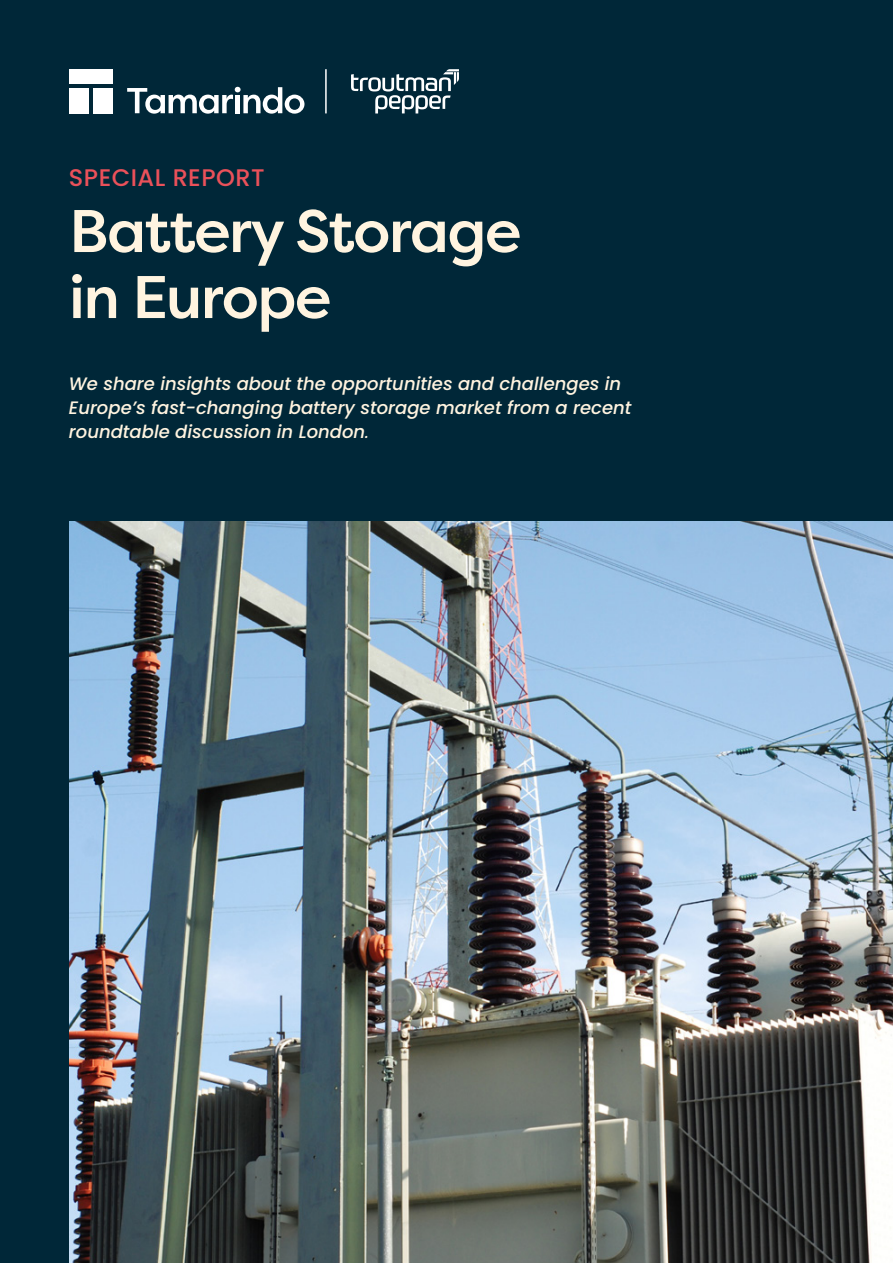
<style>
.page{position:relative;width:893px;height:1263px;background:#002738}
.page>*{position:absolute;margin:0;border:0;box-sizing:border-box;transform-origin:0 0}
.s-heading-l_-_40px{font:500 60px/66px "Filson Pro";letter-spacing:-.025em;color:#fff4e0}
.c-caps-m-16px{font:500 24px "Poppins";letter-spacing:.02em;color:#ea515a}
.w-text-s-12px{font:italic 500 18px/24px "Poppins";color:#fff4e0}
.s1{font-weight:400}
</style>
<div class="page">
<div style="left:93px;top:88px;width:20px;height:25px;background:#fff"></div>
<div style="left:69px;top:88px;width:20px;height:25px;background:#fff"></div>
<div style="left:69px;top:69px;width:44px;height:15px;background:#fff"></div>
<svg style="left:127px;top:87px;width:177px;height:26px"></svg>
<img style="left:69px;top:522px;width:824px;height:741px">
<hr style="left:325px;top:69px;width:2px;height:44px;background:#fff">
<svg style="left:351px;top:69px;width:108px;height:44px"></svg>
<p class="c-caps-m-16px" style="left:69px;top:164px;width:197px">SPECIAL REPORT</p>
<p class="s-heading-l_-_40px" style="left:69px;top:197px;width:454px">Battery Storage in Europe</p>
<p class="w-text-s-12px" style="left:69px;top:372px;width:564px">We share insights about the opportunities and challenges in<br>Europe’s fast-changing battery storage market from a recent roundtable discussion in London<span class="s1">.</span></p>
</div>
